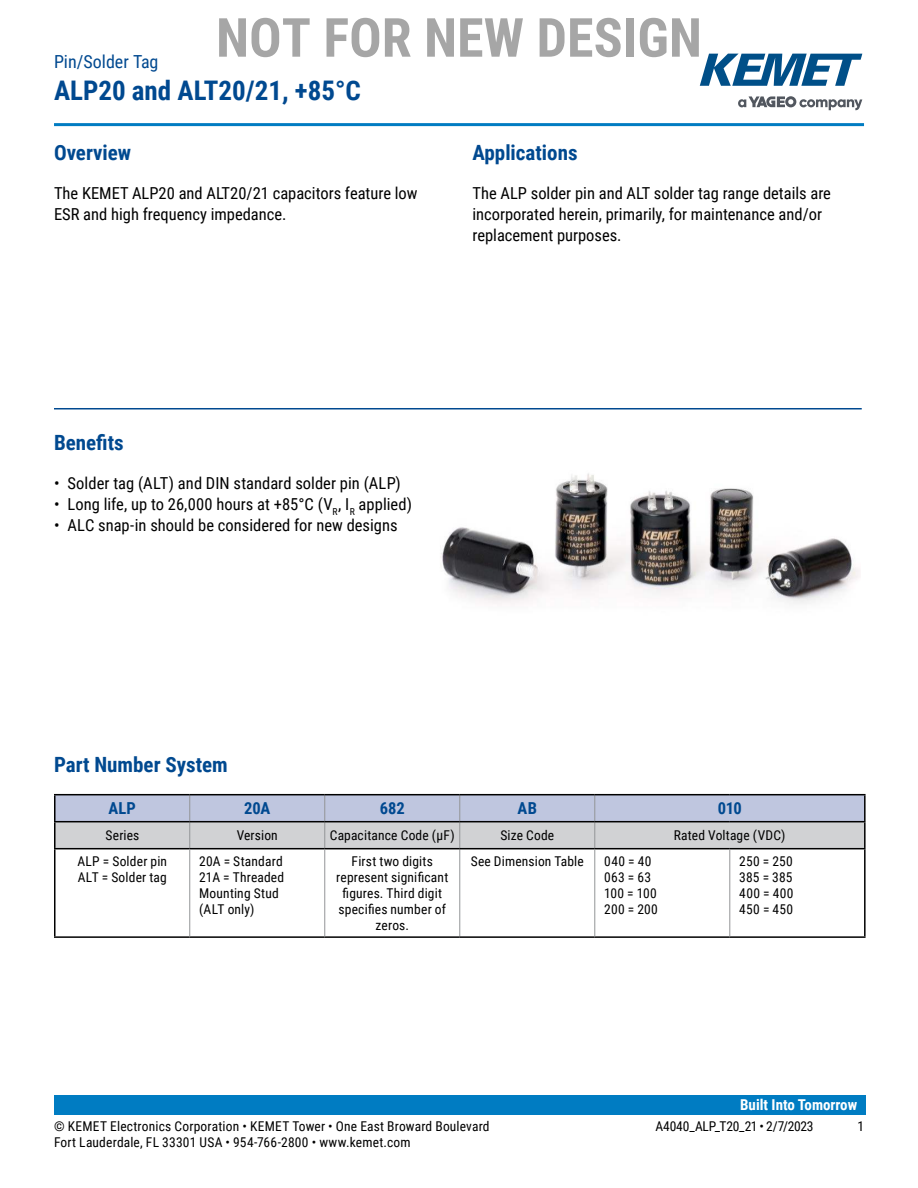
<style>
.page{position:relative;width:918px;height:1188px;background:#fff}
.page>*{position:absolute;margin:0;border:0;box-sizing:border-box;transform-origin:0 0}
.t1{font:700 54px "Roboto Condensed";color:rgb(0 0 0/.35)}
.t2{font:700 27px "Roboto Condensed";color:#004990}
.t3{font:700 21px "Roboto Condensed";color:#004990}
.t4{font:18px "Roboto Condensed";color:#004990}
.t5{font:16.5px/21px "Roboto Condensed";color:#000}
.t6{font:700 16.5px "Roboto Condensed";color:#004990}
.t7{font:700 15px "Roboto Condensed";color:#fff}
.t8{font:13.5px/16.2px "Roboto Condensed";letter-spacing:.015em;color:#000}
.t9{font:13.5px "Roboto Condensed";letter-spacing:-.015em;color:#000}
</style>
<div class="page">
<svg style="left:738px;top:96px;width:124px;height:14px"></svg>
<svg style="left:700px;top:54px;width:162px;height:32px"></svg>
<hr style="left:54px;top:123px;width:810px;height:3px;background:#007cc2">
<div style="left:54px;top:1095px;width:811px;height:20px;background:#007cc2"></div>
<hr style="left:54px;top:408px;width:808px;height:1px;background:#004990">
<svg style="left:56px;top:795px;width:808px;height:53px;background:#c3c7d4"></svg>
<hr style="left:54px;top:822px;width:2px;height:26px;background:#000">
<hr style="left:864px;top:822px;width:2px;height:26px;background:#000">
<hr style="left:54px;top:794px;width:136px;height:1px;background:#000">
<hr style="left:54px;top:795px;width:2px;height:26px;background:#000">
<hr style="left:190px;top:794px;width:135px;height:1px;background:#000">
<hr style="left:325px;top:794px;width:135px;height:1px;background:#000">
<hr style="left:460px;top:794px;width:135px;height:1px;background:#000">
<hr style="left:595px;top:794px;width:135px;height:1px;background:#000">
<hr style="left:730px;top:794px;width:136px;height:1px;background:#000">
<hr style="left:864px;top:795px;width:2px;height:26px;background:#000">
<hr style="left:54px;top:821px;width:136px;height:1px;background:#000">
<hr style="left:190px;top:821px;width:135px;height:1px;background:#000">
<hr style="left:325px;top:821px;width:135px;height:1px;background:#000">
<hr style="left:460px;top:821px;width:135px;height:1px;background:#000">
<hr style="left:595px;top:821px;width:135px;height:1px;background:#000">
<hr style="left:730px;top:821px;width:136px;height:1px;background:#000">
<hr style="left:730px;top:848px;width:136px;height:1px;background:#000">
<hr style="left:864px;top:849px;width:2px;height:87px;background:#000">
<hr style="left:730px;top:936px;width:136px;height:2px;background:#000">
<hr style="left:459px;top:849px;width:1px;height:87px;background:#939597">
<hr style="left:54px;top:848px;width:136px;height:1px;background:#000">
<hr style="left:54px;top:849px;width:2px;height:87px;background:#000">
<hr style="left:325px;top:848px;width:135px;height:1px;background:#000">
<hr style="left:460px;top:848px;width:135px;height:1px;background:#000">
<hr style="left:54px;top:936px;width:136px;height:2px;background:#000">
<hr style="left:325px;top:936px;width:135px;height:2px;background:#000">
<hr style="left:460px;top:936px;width:135px;height:2px;background:#000">
<hr style="left:595px;top:848px;width:135px;height:1px;background:#000">
<hr style="left:595px;top:936px;width:135px;height:2px;background:#000">
<hr style="left:594px;top:849px;width:1px;height:87px;background:#939597">
<hr style="left:729px;top:849px;width:1px;height:87px;background:#939597">
<hr style="left:190px;top:848px;width:135px;height:1px;background:#000">
<hr style="left:190px;top:936px;width:135px;height:2px;background:#000">
<hr style="left:189px;top:849px;width:1px;height:87px;background:#939597">
<hr style="left:324px;top:849px;width:1px;height:87px;background:#939597">
<img style="left:441px;top:473px;width:419px;height:131px">
<h1 class="t1" style="left:216px;top:6px;width:487px">NOT FOR NEW DESIGN</h1>
<h3 class="t4" style="left:54px;top:53px;width:106px">Pin/Solder Tag</h3>
<h2 class="t2" style="left:54px;top:80px;width:309px">ALP20 and ALT20/21, +85°C</h2>
<h3 class="t3" style="left:54px;top:145px;width:79px">Overview</h3>
<p class="t5" style="left:54px;top:184px;width:365px">The KEMET ALP20 and ALT20/21 capacitors feature low<br>ESR and high frequency impedance.</p>
<h3 class="t3" style="left:472px;top:138px;width:107px">Applications</h3>
<p class="t5" style="left:472px;top:184px;width:360px">The ALP solder pin and ALT solder tag range details are incorporated herein, primarily, for maintenance and/or replacement purposes.</p>
<h3 class="t3" style="left:54px;top:428px;width:71px">Bene昀椀ts</h3>
<p class="t5" style="left:54px;top:474px;width:348px">• Solder tag (ALT) and DIN standard solder pin (ALP)</p>
<p class="t5" style="left:54px;top:495px;width:360px">• Long life, up to 26,000 hours at +85°C (V<sub>R</sub>, I<sub>R</sub> applied)</p>
<p class="t5" style="left:54px;top:516px;width:345px">• ALC snap-in should be considered for new designs</p>
<h3 class="t3" style="left:54px;top:750px;width:175px">Part Number System</h3>
<p class="t6" style="left:108px;top:802px;width:29px">ALP</p>
<p class="t6" style="left:244px;top:802px;width:28px">20A</p>
<p class="t6" style="left:380px;top:802px;width:27px">682</p>
<p class="t6" style="left:518px;top:802px;width:21px">AB</p>
<p class="t6" style="left:718px;top:802px;width:26px">010</p>
<p class="t8" style="left:105px;top:828px;width:35px">Series</p>
<p class="t8" style="left:237px;top:828px;width:43px">Version</p>
<p class="t8" style="left:330px;top:828px;width:126px">Capacitance Code (µF)</p>
<p class="t8" style="left:500px;top:828px;width:55px">Size Code</p>
<p class="t8" style="left:674px;top:828px;width:113px">Rated Voltage (VDC)</p>
<p class="t8" style="left:77px;top:854px;width:91px">ALP = Solder pin<br>ALT = Solder tag</p>
<p class="t8" style="left:199px;top:854px;width:86px">20A = Standard<br>21A = Threaded<br>Mounting Stud (ALT only)</p>
<p class="t8" style="left:336px;top:854px;width:114px;text-align:center">First two digits represent signi昀椀cant昀椀gures. Third digit speci昀椀es number of zeros.</p>
<p class="t8" style="left:471px;top:854px;width:115px">See Dimension Table</p>
<p class="t8" style="left:604px;top:854px;width:55px">040 = 40<br>063 = 63<br>100 = 100<br>200 = 200</p>
<p class="t8" style="left:739px;top:854px;width:56px;text-align:justify">250 = 250<br>385 = 385<br>400 = 400<br>450 = 450</p>
<p class="t7" style="left:740px;top:1096px;width:119px">Built Into Tomorrow</p>
<p class="t8" style="left:54px;top:1119px;width:437px">© KEMET Electronics Corporation • KEMET Tower • One East Broward Boulevard</p>
<p class="t9" style="left:656px;top:1120px;width:160px">A4040_ALP_T20_21 • 2/7/2023</p>
<p class="t8" style="left:857px;top:1119px;width:8px">1</p>
<p class="t8" style="left:54px;top:1135px;width:358px">Fort Lauderdale, FL 33301 USA • 954-766-2800 • www.kemet.com</p>
</div>
